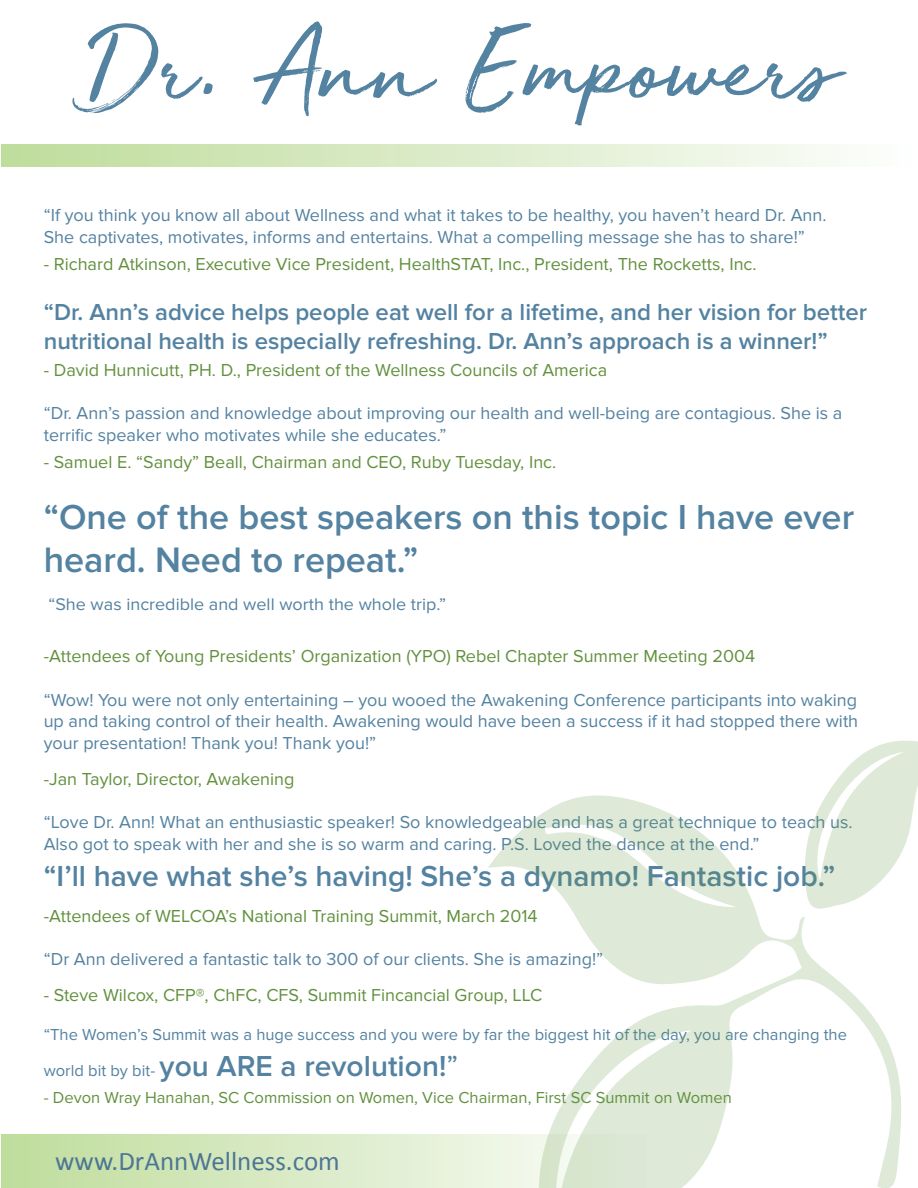
<style>
.page{position:relative;width:918px;height:1188px;background:#fff}
.page>*{position:absolute;margin:0;border:0;box-sizing:border-box;transform-origin:0 0}
.t1{font:108px "Golden Plains";color:#5482a1}
.t2{font:600 36.75px "Proxima Nova";color:#5482a1}
.t3{font:600 36px "Proxima Nova";color:#5482a1}
.t4{font:600 30px "Proxima Nova";color:#5482a1}
.t5{font:27px "Calibri";color:#4d7694}
.t6{font:600 24px/28.8px "Proxima Nova";color:#5482a1}
.t7{font:18px/21.6px "Proxima Nova";color:#5482a1}
.t8{font:18px "Proxima Nova";color:#62913e}
.t9{font:17.4px "Proxima Nova";color:#5482a1}
.t10{font:16.5px "Proxima Nova";color:#5482a1}
.t11{font:16.5px "Proxima Nova";color:#62913e}
.s1{font-weight:400;font-size:16.5px}
.s2{font-weight:400}
</style>
<div class="page">
<div style="left:1px;top:145px;width:917px;height:21px;background:linear-gradient(to right,#bedc9a,#fdfefd)"></div>
<svg style="left:1px;top:1134px;width:487px;height:54px;background:#d5e8be"></svg>
<svg style="left:488px;top:795px;width:413px;height:393px"></svg>
<svg style="left:804px;top:740px;width:114px;height:173px"></svg>
<p class="t1" style="left:82px;top:-5px;width:756px">Dr. Ann Empowers</p>
<p class="t7" style="left:44px;top:205px;width:784px">“If you think you know all about Wellness and what it takes to be healthy, you haven’t heard Dr. Ann.<br>She captivates, motivates, informs and entertains. What a compelling message she has to share!”</p>
<p class="t8" style="left:44px;top:254px;width:714px">- Richard Atkinson, Executive Vice President, HealthSTAT, Inc., President, The Rocketts, Inc.</p>
<p class="t6" style="left:44px;top:298px;width:825px">“Dr. Ann’s advice helps people eat well for a lifetime, and her vision for better nutritional health is especially refreshing. Dr. Ann’s approach is a winner!”</p>
<p class="t8" style="left:44px;top:360px;width:565px">- David Hunnicutt, PH. D., President of the Wellness Councils of America</p>
<p class="t7" style="left:44px;top:403px;width:800px">“Dr. Ann’s passion and knowledge about improving our health and well-being are contagious. She is a terrific speaker who motivates while she educates.”</p>
<p class="t8" style="left:44px;top:452px;width:514px">- Samuel E. “Sandy” Beall, Chairman and CEO, Ruby Tuesday, Inc.</p>
<p class="t3" style="left:44px;top:497px;width:812px">“One of the best speakers on this topic I have ever</p>
<p class="t2" style="left:44px;top:539px;width:376px">heard. Need to repeat.”</p>
<p class="t9" style="left:48px;top:594px;width:399px">“She was incredible and well worth the whole trip.”</p>
<p class="t8" style="left:44px;top:646px;width:713px">-Attendees of Young Presidents’ Organization (YPO) Rebel Chapter Summer Meeting 2004</p>
<p class="t7" style="left:44px;top:689px;width:816px;text-align:justify">“Wow! You were not only entertaining – you wooed the Awakening Conference participants into waking up and taking control of their health. Awakening would have been a success if it had stopped there with your presentation! Thank you! Thank you!”</p>
<p class="t8" style="left:44px;top:768px;width:252px">-Jan Taylor, Director, Awakening</p>
<p class="t7" style="left:44px;top:811px;width:810px">“Love Dr. Ann! What an enthusiastic speaker! So knowledgeable and has a great technique to teach us.<br>Also got to speak with her and she is so warm and caring. P.S. Loved the dance at the end.”</p>
<p class="t4" style="left:44px;top:858px;width:793px">“I’ll have what she’s having! She’s a dynamo! Fantastic job.”</p>
<p class="t8" style="left:44px;top:905px;width:495px">-Attendees of WELCOA’s National Training Summit, March 2014</p>
<p class="t7" style="left:44px;top:948px;width:561px">“Dr Ann delivered a fantastic talk to 300 of our clients. She is amazing!”</p>
<p class="t8" style="left:44px;top:984px;width:500px">- Steve Wilcox, CFP®, ChFC, CFS, Summit Fincancial Group, LLC</p>
<p class="t10" style="left:44px;top:1025px;width:805px">“The Women’s Summit was a huge success and you were by far the biggest hit of the day, you are changing the</p>
<p class="t4" style="left:44px;top:1049px;width:416px"><span class="s1">world bit by bit-</span> you ARE a revolution!<span class="s2">”</span></p>
<p class="t11" style="left:44px;top:1088px;width:690px">- Devon Wray Hanahan, SC Commission on Women, Vice Chairman, First SC Summit on Women</p>
<p class="t5" style="left:55px;top:1142px;width:286px">www.DrAnnWellness.com</p>
</div>
